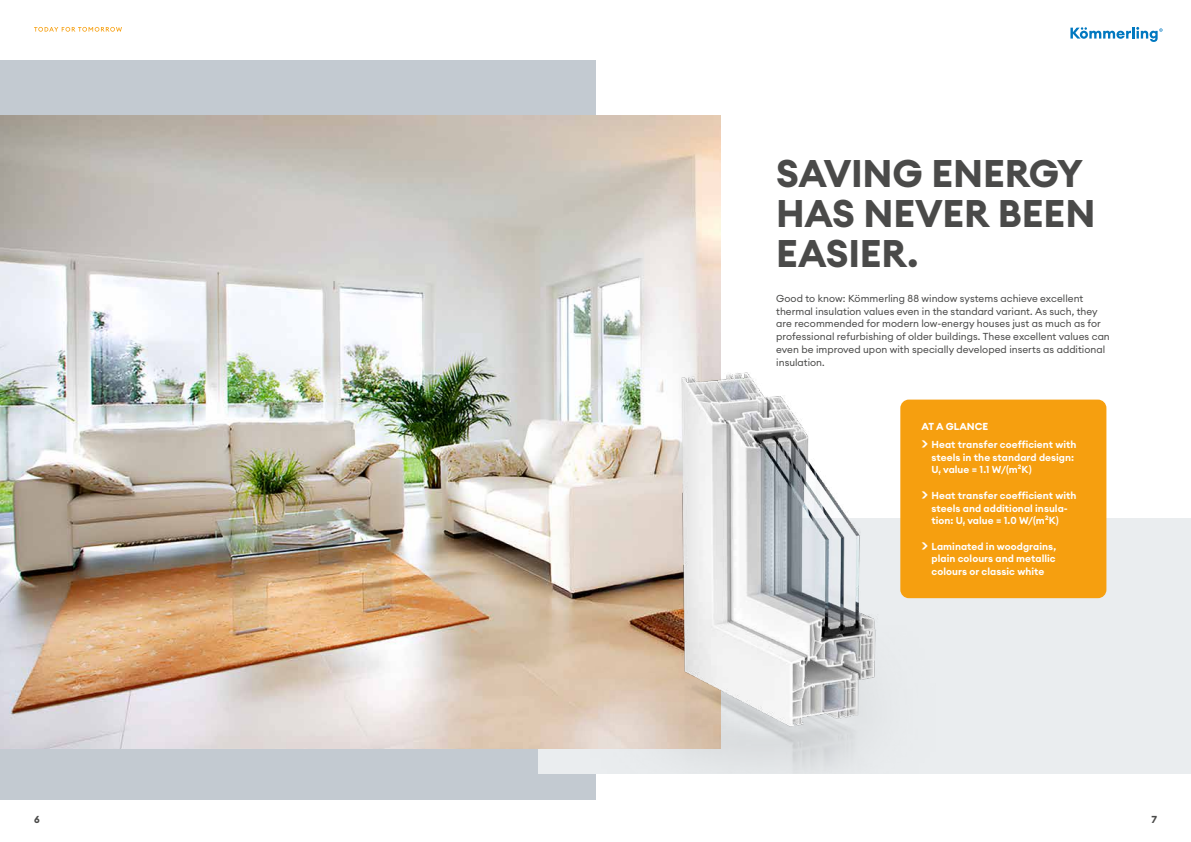
<style>
.page{position:relative;width:1191px;height:842px;background:#fff}
.page>*{position:absolute;margin:0;border:0;box-sizing:border-box;transform-origin:0 0}
.t1{font:700 38px/40px "Euclid Circular A";letter-spacing:-.005em;color:#4a4a49}
.t2{font:10px/12.8px "Euclid Circular A";letter-spacing:.005em;color:#4a4a49}
.t3{font:600 10px/12.8px "Euclid Circular A";letter-spacing:.005em;color:#fff}
.t4{font:700 10px "Euclid Circular A";color:#4a4a49}
.s1{font-weight:700}
.s2{font-size:14px}
</style>
<div class="page">
<div style="left:0;top:60px;width:595px;height:739px;background:#c3cad1"></div>
<div style="left:539px;top:519px;width:652px;height:255px;background:#eaedef"></div>
<img style="left:0;top:115px;width:720px;height:633px">
<img style="left:527px;top:320px;width:484px;height:454px">
<div style="left:900px;top:400px;width:206px;height:198px;background:#f69f0f;border-radius:9px"></div>
<svg style="left:1070px;top:27px;width:92px;height:15px"></svg>
<svg style="left:34px;top:27px;width:88px;height:5px"></svg>
<h1 class="t1" style="left:776px;top:154px;width:321px">SAVING ENERGY<br>HAS NEVER BEEN<br>EASIER.</h1>
<p class="t2" style="left:776px;top:292px;width:335px">Good to know: Kömmerling 88 window systems achieve excellent thermal insulation values even in the standard variant. As such, they are recommended for modern low-energy houses just as much as for professional refurbishing of older buildings. These excellent values can even be improved upon with specially developed inserts as additional insulation.</p>
<p class="t3" style="left:921px;top:417px;width:156px;line-height:18.4px"><span class="s1">AT A GLANCE<br></span><span class="s2">&gt;</span> Heat transfer coefficient with</p>
<p class="t3" style="left:931px;top:451px;width:144px">steels in the standard design:<br>U<sub>f</sub> value = 1.1 W/(m²K)</p>
<p class="t3" style="left:931px;top:489px;width:147px;text-indent:-10px"><span class="s2">&gt;</span> Heat transfer coefficient with steels and additional insula&shy;tion: U<sub>f</sub> value = 1.0 W/(m²K)</p>
<p class="t3" style="left:931px;top:540px;width:126px;text-align:justify;text-indent:-10px"><span class="s2">&gt;</span> Laminated in woodgrains, plain colours and metallic colours or classic white</p>
<p class="t4" style="left:34px;top:813px;width:7px">6</p>
<p class="t4" style="left:1151px;top:813px;width:7px">7</p>
</div>
